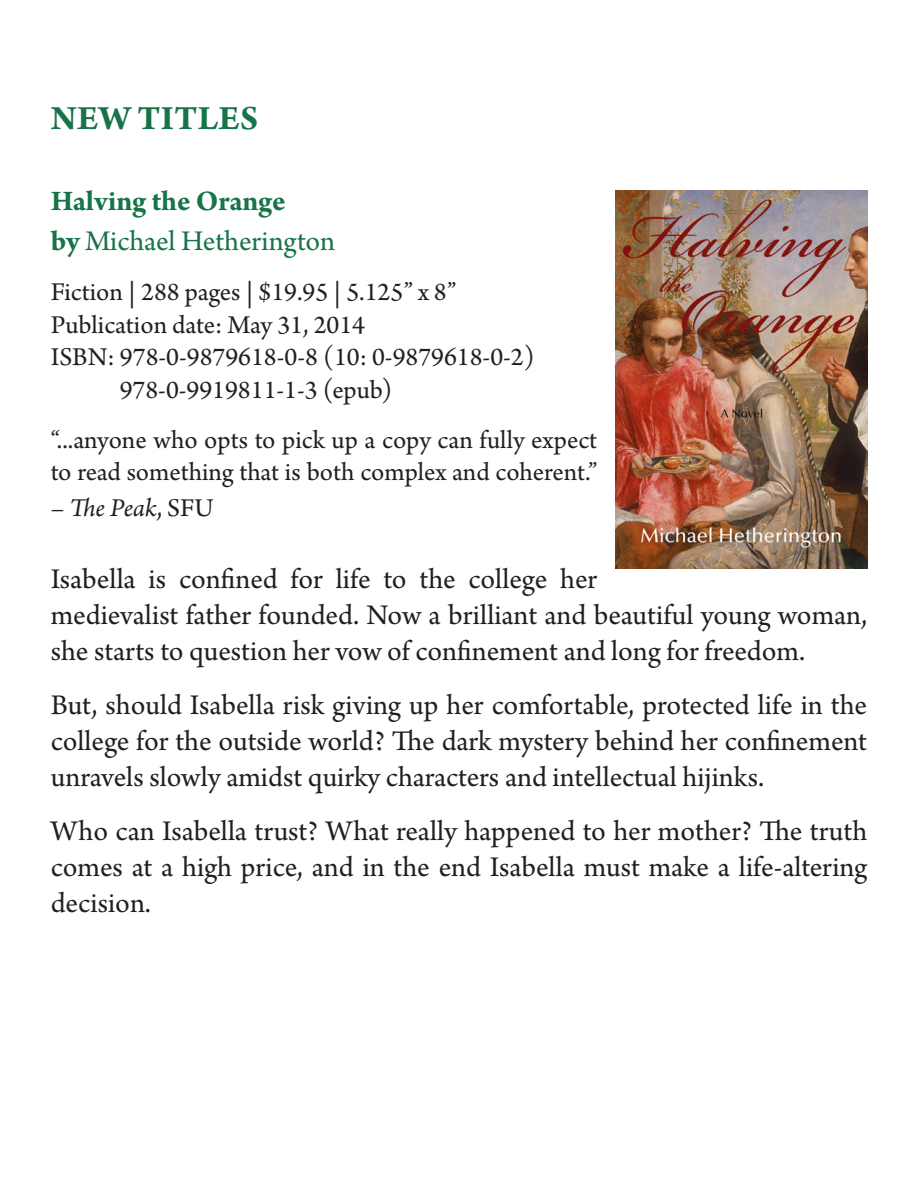
<style>
.page{position:relative;width:918px;height:1188px;background:#fff}
.page>*{position:absolute;margin:0;border:0;box-sizing:border-box;transform-origin:0 0}
.t1{font:700 36px "Arno Pro";letter-spacing:.01em;color:#177448}
.TEXT{font:30px/36px "Arno Pro";color:#231f20;text-align:justify}
.TEXT-2{font:30px/39.6px "Arno Pro";letter-spacing:-.005em;color:#177448}
.book_details{font:27px "Arno Pro";color:#231f20}
.TEXT-3{font:27px/32.4px "Arno Pro";color:#231f20}
.TEXT-4{font:italic 27px "Arno Pro";color:#231f20}
.s1{font-weight:700}
.s2{font-style:normal}
</style>
<div class="page">
<img style="left:615px;top:190px;width:252px;height:378px">
<p class="t1" style="left:51px;top:98px;width:209px">NEW TITLES</p>
<p class="TEXT-2" style="left:51px;top:183px;width:286px"><span class="s1">Halving the Orange<br>by</span> Michael Hetherington</p>
<p class="book_details" style="left:51px;top:277px;width:407px">Fiction | 288 pages | $19.95 | 5.125” x 8”</p>
<p class="book_details" style="left:51px;top:309px;width:316px">Publication date: May 31, 2014</p>
<p class="book_details" style="left:51px;top:342px;width:486px">ISBN: 978-0-9879618-0-8 (10: 0-9879618-0-2)</p>
<p class="book_details" style="left:120px;top:374px;width:274px">978-0-9919811-1-3 (epub)</p>
<p class="TEXT-3" style="left:51px;top:425px;width:548px">“...anyone who opts to pick up a copy can fully expect to read something that is both complex and coherent.”</p>
<p class="TEXT-4" style="left:51px;top:493px;width:164px"><span class="s2">–</span> The Peak<span class="s2">, SFU</span></p>
<p class="TEXT" style="left:51px;top:563px;width:818px;text-align:left">Isabella is confined for life to the college her<br>medievalist father founded. Now a brilliant and beautiful young woman, she starts to question her vow of confinement and long for freedom.</p>
<p class="TEXT" style="left:51px;top:689px;width:818px">But, should Isabella risk giving up her comfortable, protected life in the college for the outside world? The dark mystery behind her confinement unravels slowly amidst quirky characters and intellectual hijinks.</p>
<p class="TEXT" style="left:51px;top:815px;width:818px">Who can Isabella trust? What really happened to her mother? The truth comes at a high price, and in the end Isabella must make a life-altering decision.</p>
</div>
